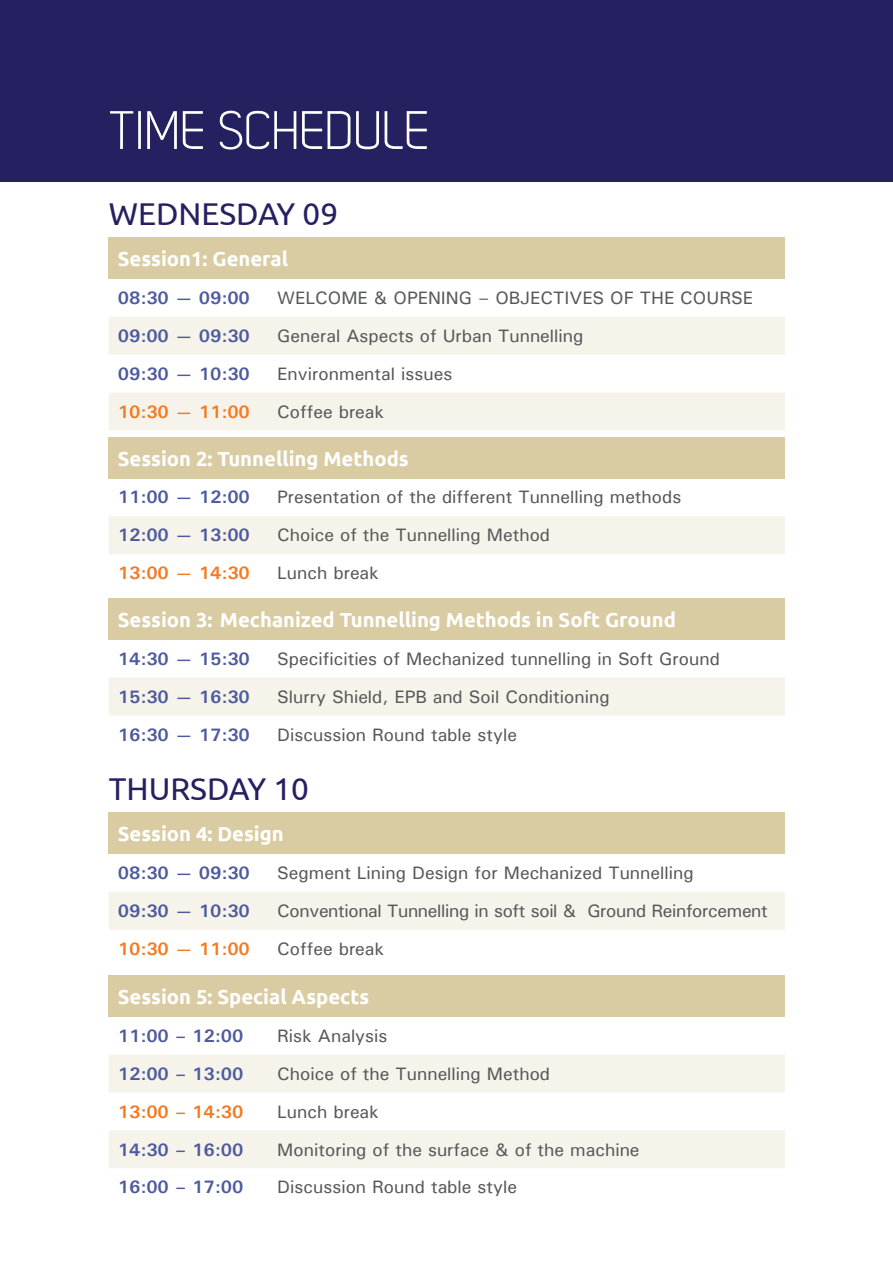
<style>
.page{position:relative;width:893px;height:1276px;background:#fff}
.page>*{position:absolute;margin:0;border:0;box-sizing:border-box;transform-origin:0 0}
.t1{font:54px "Dekar";color:#fff}
.t2{font:31.5px "Ubuntu";color:#252161}
.t3{font:700 20.25px "Ubuntu";color:#fff}
.t4{font:500 18px "Univers";color:#57585a}
.t5{font:700 18px "Univers";color:#4d5a9e}
.t6{font:500 18px "Univers";letter-spacing:-.02em;color:#57585a}
.t7{font:700 18px "Univers";color:#f47921}
</style>
<div class="page">
<div style="left:0;top:0;width:893px;height:182px;background:#252161"></div>
<div style="left:109px;top:237px;width:676px;height:42px;background:#dacca2"></div>
<svg style="left:109px;top:317px;width:676px;height:113px;fill:#f6f3ea"></svg>
<div style="left:109px;top:812px;width:676px;height:42px;background:#dacca2"></div>
<div style="left:109px;top:892px;width:676px;height:37px;background:#f6f3ea"></div>
<div style="left:109px;top:437px;width:676px;height:41px;background:#dacca2"></div>
<div style="left:109px;top:516px;width:676px;height:38px;background:#f6f3ea"></div>
<div style="left:109px;top:975px;width:676px;height:41px;background:#dacca2"></div>
<svg style="left:109px;top:1054px;width:676px;height:114px;fill:#f6f3ea"></svg>
<div style="left:109px;top:598px;width:676px;height:41px;background:#dacca2"></div>
<div style="left:109px;top:677px;width:676px;height:38px;background:#f6f3ea"></div>
<h1 class="t1" style="left:109px;top:104px;width:322px">TIME SCHEDULE</h1>
<h2 class="t2" style="left:109px;top:191px;width:231px">WEDNESDAY 09</h2>
<p class="t3" style="left:118px;top:243px;width:172px">Session1: General</p>
<p class="t5" style="left:118px;top:286px;width:134px">08:30 — 09:00</p>
<p class="t4" style="left:277px;top:286px;width:477px">WELCOME &amp; OPENING – OBJECTIVES OF THE COURSE</p>
<p class="t5" style="left:118px;top:324px;width:134px">09:00 — 09:30</p>
<p class="t4" style="left:277px;top:324px;width:308px">General Aspects of Urban Tunnelling</p>
<p class="t5" style="left:118px;top:362px;width:134px">09:30 — 10:30</p>
<p class="t4" style="left:277px;top:362px;width:177px">Environmental issues</p>
<p class="t7" style="left:118px;top:400px;width:134px">10:30 — 11:00</p>
<p class="t4" style="left:277px;top:400px;width:108px">Coffee break</p>
<p class="t3" style="left:118px;top:443px;width:292px">Session 2: Tunnelling Methods</p>
<p class="t5" style="left:118px;top:486px;width:134px">11:00 — 12:00</p>
<p class="t4" style="left:277px;top:486px;width:406px">Presentation of the different Tunnelling methods</p>
<p class="t5" style="left:118px;top:524px;width:134px">12:00 — 13:00</p>
<p class="t4" style="left:277px;top:524px;width:274px">Choice of the Tunnelling Method</p>
<p class="t7" style="left:118px;top:562px;width:134px">13:00 — 14:30</p>
<p class="t4" style="left:277px;top:561px;width:103px">Lunch break</p>
<p class="t3" style="left:118px;top:604px;width:560px">Session 3: Mechanized Tunnelling Methods in Soft Ground</p>
<p class="t5" style="left:118px;top:647px;width:134px">14:30 — 15:30</p>
<p class="t4" style="left:277px;top:647px;width:444px">Specificities of Mechanized tunnelling in Soft Ground</p>
<p class="t5" style="left:118px;top:685px;width:134px">15:30 — 16:30</p>
<p class="t4" style="left:277px;top:685px;width:334px">Slurry Shield, EPB and Soil Conditioning</p>
<p class="t5" style="left:118px;top:723px;width:134px">16:30 — 17:30</p>
<p class="t4" style="left:277px;top:723px;width:241px">Discussion Round table style</p>
<h2 class="t2" style="left:109px;top:766px;width:202px">THURSDAY 10</h2>
<p class="t3" style="left:118px;top:818px;width:167px">Session 4: Design</p>
<p class="t5" style="left:118px;top:861px;width:134px">08:30 — 09:30</p>
<p class="t4" style="left:277px;top:861px;width:418px">Segment Lining Design for Mechanized Tunnelling</p>
<p class="t5" style="left:118px;top:899px;width:134px">09:30 — 10:30</p>
<p class="t6" style="left:277px;top:899px;width:492px">Conventional Tunnelling in soft soil &amp; Ground Reinforcement</p>
<p class="t7" style="left:118px;top:937px;width:134px">10:30 — 11:00</p>
<p class="t4" style="left:277px;top:937px;width:108px">Coffee break</p>
<p class="t3" style="left:118px;top:981px;width:253px">Session 5: Special Aspects</p>
<p class="t5" style="left:118px;top:1024px;width:127px">11:00 – 12:00</p>
<p class="t4" style="left:277px;top:1024px;width:112px">Risk Analysis</p>
<p class="t5" style="left:118px;top:1062px;width:127px">12:00 – 13:00</p>
<p class="t4" style="left:277px;top:1062px;width:274px">Choice of the Tunnelling Method</p>
<p class="t7" style="left:118px;top:1100px;width:127px">13:00 – 14:30</p>
<p class="t4" style="left:277px;top:1100px;width:103px">Lunch break</p>
<p class="t5" style="left:118px;top:1137px;width:127px">14:30 – 16:00</p>
<p class="t4" style="left:277px;top:1137px;width:364px">Monitoring of the surface &amp; of the machine</p>
<p class="t5" style="left:118px;top:1175px;width:127px">16:00 – 17:00</p>
<p class="t4" style="left:277px;top:1175px;width:241px">Discussion Round table style</p>
</div>
